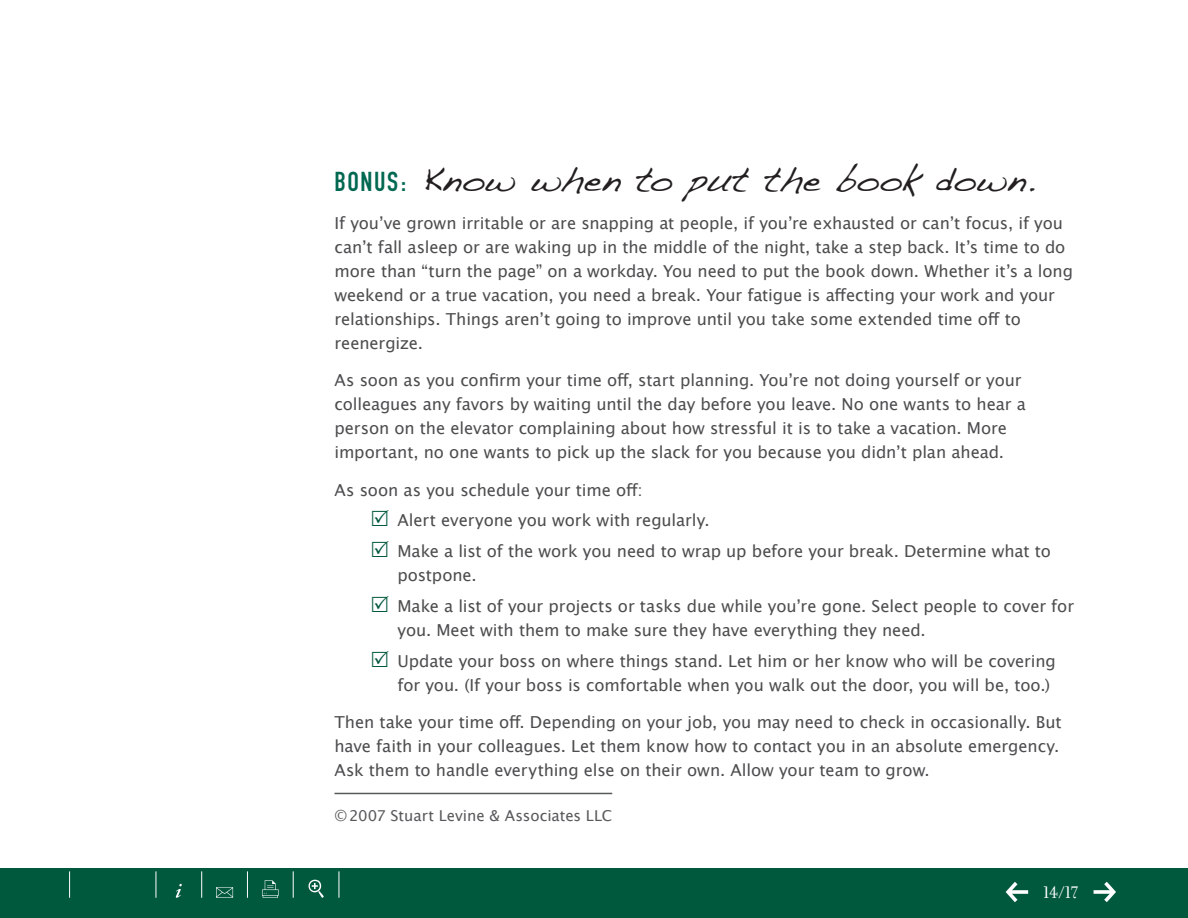
<style>
.page{position:relative;width:1188px;height:918px;background:#fff}
.page>*{position:absolute;margin:0;border:0;box-sizing:border-box;transform-origin:0 0}
.t1{font:36px "Handwriting Dakota";letter-spacing:.005em;color:#231f20}
.t2{font:18px "Filosofia OT";color:#fff}
.t3{font:16.5px/24px "Lucida Grande";letter-spacing:-.005em;color:#4d4d4f}
.t4{font:15px "Lucida Grande";letter-spacing:-.005em;color:#58595b}
.s1{font-family:"DIN Engschrift";font-size:27px;color:#006851}
</style>
<div class="page">
<div style="left:0;top:868px;width:1188px;height:50px;background:#00583d"></div>
<svg style="left:69px;top:871px;width:1px;height:27px"></svg>
<svg style="left:156px;top:871px;width:1px;height:27px"></svg>
<svg style="left:201px;top:871px;width:1px;height:27px"></svg>
<svg style="left:247px;top:871px;width:1px;height:27px"></svg>
<svg style="left:293px;top:871px;width:1px;height:27px"></svg>
<svg style="left:339px;top:871px;width:1px;height:27px"></svg>
<svg style="left:1006px;top:882px;width:22px;height:20px"></svg>
<svg style="left:1094px;top:882px;width:22px;height:20px"></svg>
<svg style="left:176px;top:884px;width:6px;height:14px"></svg>
<svg style="left:309px;top:880px;width:15px;height:18px"></svg>
<svg style="left:262px;top:880px;width:17px;height:18px"></svg>
<svg style="left:216px;top:887px;width:17px;height:11px"></svg>
<hr style="left:334px;top:793px;width:278px;height:1px;background:#58595b">
<h1 class="t1" style="left:334px;top:158px;width:702px"><span class="s1">BONUS:</span> Know when to put the book down.</h1>
<p class="t3" style="left:334px;top:211px;width:740px">If you’ve grown irritable or are snapping at people, if you’re exhausted or can’t focus, if you can’t fall asleep or are waking up in the middle of the night, take a step back. It’s time to do more than “turn the page” on a workday. You need to put the book down. Whether it’s a long weekend or a true vacation, you need a break. Your fatigue is affecting your work and your relationships. Things aren’t going to improve until you take some extended time off to reenergize.</p>
<p class="t3" style="left:334px;top:369px;width:693px">As soon as you confirm your time off, start planning. You’re not doing yourself or your colleagues any favors by waiting until the day before you leave. No one wants to hear a person on the elevator complaining about how stressful it is to take a vacation. More important, no one wants to pick up the slack for you because you didn’t plan ahead.</p>
<p class="t3" style="left:398px;top:475px;width:655px;line-height:30.8px;text-indent:-63px">As soon as you schedule your time off:<br>Alert everyone you work with regularly.<br>Make a list of the work you need to wrap up before your break. Determine what to</p>
<p class="t3" style="left:398px;top:560px;width:678px;line-height:30.8px">postpone.<br>Make a list of your projects or tasks due while you’re gone. Select people to cover for</p>
<p class="t3" style="left:398px;top:615px;width:660px;line-height:30.8px">you. Meet with them to make sure they have everything they need.<br>Update your boss on where things stand. Let him or her know who will be covering</p>
<p class="t3" style="left:398px;top:673px;width:654px">for you. (If your boss is comfortable when you walk out the door, you will be, too.)</p>
<p class="t3" style="left:334px;top:711px;width:729px">Then take your time off. Depending on your job, you may need to check in occasionally. But have faith in your colleagues. Let them know how to contact you in an absolute emergency.<br>Ask them to handle everything else on their own. Allow your team to grow.</p>
<p class="t4" style="left:334px;top:807px;width:279px">©2007 Stuart Levine &amp; Associates LLC</p>
<p class="t2" style="left:1043px;top:882px;width:37px">14/17</p>
</div>
